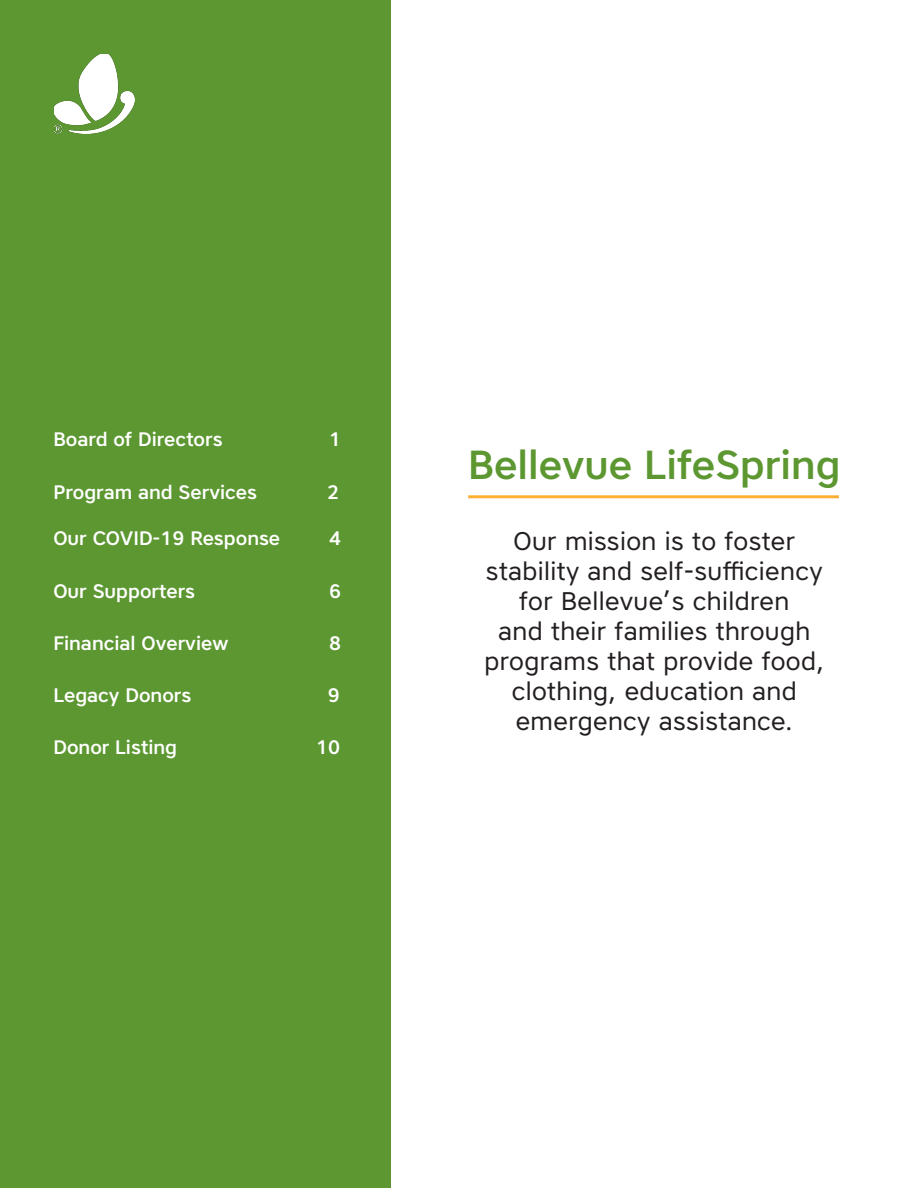
<style>
.page{position:relative;width:918px;height:1188px;background:#fff}
.page>*{position:absolute;margin:0;border:0;box-sizing:border-box;transform-origin:0 0}
.t1{font:500 40.5px "Core Sans A55";color:#5c9731}
.t2{font:25.5px/30px "Core Sans A45";letter-spacing:.015em;color:#231f20;text-align:center}
.t3{font:500 19.5px "Core Sans A55";color:#fff}
</style>
<div class="page">
<div style="left:0;top:0;width:391px;height:1188px;background:#5c9731"></div>
<img style="left:54px;top:54px;width:81px;height:80px">
<hr style="left:468px;top:495px;width:371px;height:3px;background:#fbb033">
<p class="t3" style="left:53px;top:427px;width:171px">Board of Directors</p>
<p class="t3" style="left:329px;top:427px;width:14px">1</p>
<p class="t3" style="left:53px;top:479px;width:205px">Program and Services</p>
<p class="t3" style="left:327px;top:479px;width:14px">2</p>
<p class="t3" style="left:53px;top:526px;width:228px">Our COVID-19 Response</p>
<p class="t3" style="left:329px;top:526px;width:14px">4</p>
<p class="t3" style="left:53px;top:578px;width:143px">Our Supporters</p>
<p class="t3" style="left:329px;top:578px;width:14px">6</p>
<p class="t3" style="left:53px;top:630px;width:176px">Financial Overview</p>
<p class="t3" style="left:329px;top:630px;width:14px">8</p>
<p class="t3" style="left:53px;top:682px;width:140px">Legacy Donors</p>
<p class="t3" style="left:328px;top:682px;width:14px">9</p>
<p class="t3" style="left:53px;top:735px;width:125px">Donor Listing</p>
<p class="t3" style="left:316px;top:735px;width:26px">10</p>
<p class="t1" style="left:468px;top:438px;width:374px">Bellevue LifeSpring</p>
<p class="t2" style="left:484px;top:526px;width:341px">Our mission is to foster stability and self-sufficiency for Bellevue’s children<br>and their families through programs that provide food, clothing, education and emergency assistance.</p>
</div>
